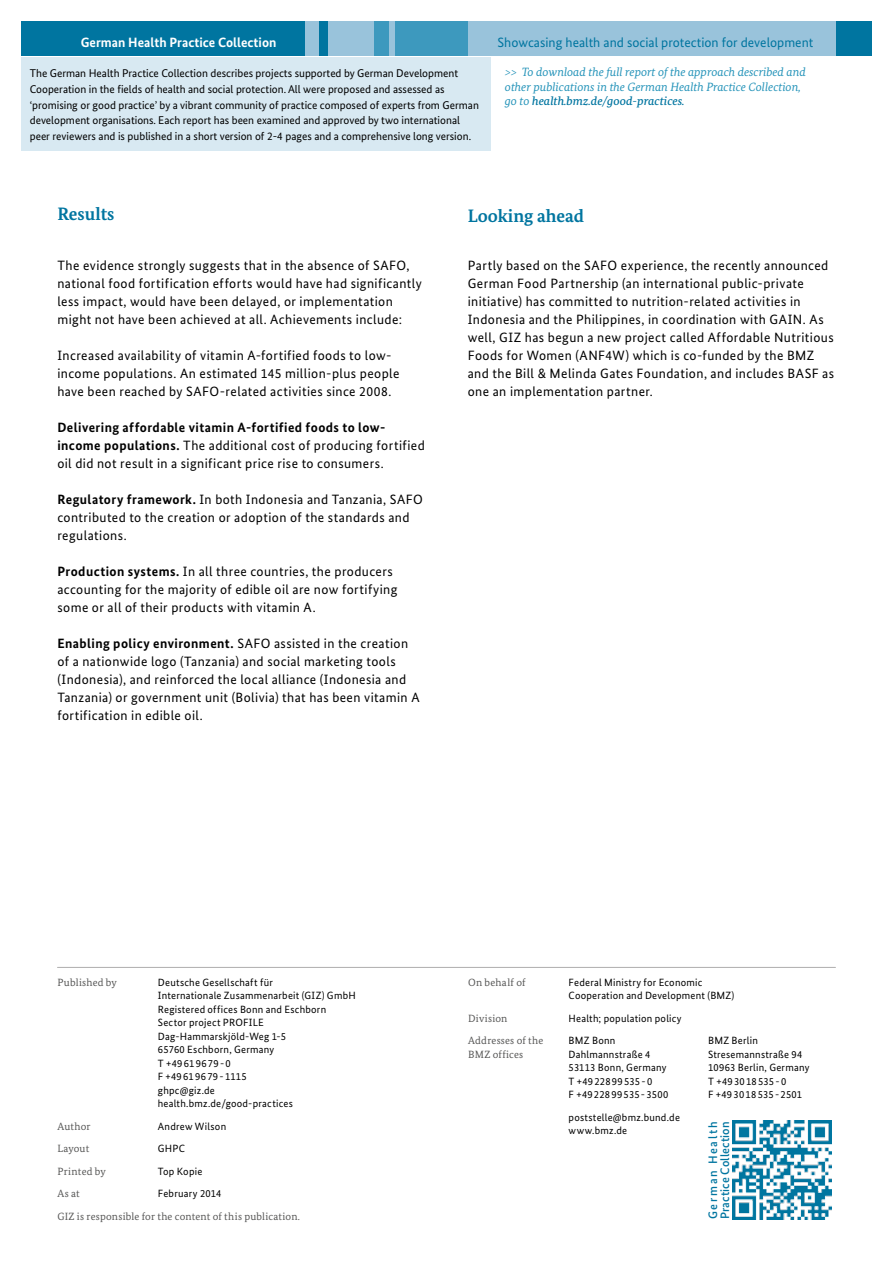
<style>
.page{position:relative;width:893px;height:1263px;background:#fff}
.page>*{position:absolute;margin:0;border:0;box-sizing:border-box;transform-origin:0 0}
.t1{font:700 18px "Bundes Serif";color:#0075a0}
.t2{font:13.5px/18px "Bundes Sans";letter-spacing:.03em;color:#000}
.t3{font:13.5px "Bundes Sans";color:#0075a0}
.t4{font:700 13.5px "Bundes Sans";color:#fff}
.t5{font:500 12.3px/12px "Bundes Sans";letter-spacing:.01em;color:#0075a0}
.t6{font:italic 12px/14.4px "Bundes Serif";color:#2493b9}
.t7{font:11.25px/15.8px "Bundes Sans";color:#000}
.t8{font:10.5px/13.5px "Bundes Sans";letter-spacing:.02em;color:#000}
.t9{font:10.5px "Bundes Serif";letter-spacing:.02em;color:#565655}
.s1{font-weight:500;color:#0075a0}
.s2{font-weight:700}
</style>
<div class="page">
<div style="left:21px;top:21px;width:851px;height:34px;background:#0075a0"></div>
<hr style="left:57px;top:967px;width:779px;height:1px;background:#b5b4b4">
<div style="left:468px;top:21px;width:368px;height:34px;background:#99c3db"></div>
<div style="left:389px;top:21px;width:79px;height:34px;background:#3d99be"></div>
<div style="left:328px;top:21px;width:67px;height:34px;background:#99c3db"></div>
<div style="left:306px;top:21px;width:13px;height:34px;background:#99c3db"></div>
<img style="left:732px;top:1120px;width:99px;height:99px">
<div style="left:21px;top:57px;width:470px;height:94px;background:#d8e9f2"></div>
<div style="left:374px;top:21px;width:15px;height:34px;background:#3d99be"></div>
<p class="t4" style="left:81px;top:34px;width:197px">German Health Practice Collection</p>
<p class="t3" style="left:497px;top:34px;width:317px">Showcasing health and social protection for development</p>
<p class="t7" style="left:30px;top:65px;width:451px">The German Health Practice Collection describes projects supported by German Development Cooperation in the fields of health and social protection. All were proposed and assessed as ‘promising or good practice’ by a vibrant community of practice composed of experts from German development organisations. Each report has been examined and approved by two international peer reviewers and is published in a short version of 2-4 pages and a comprehensive long version.</p>
<p class="t6" style="left:505px;top:65px;width:302px">&gt;&gt; To download the full report of the approach described and other publications in the German Health Practice Collection, go to <span class="s1">health.bmz.de/good-practices.</span></p>
<h1 class="t1" style="left:57px;top:203px;width:59px">Results</h1>
<p class="t2" style="left:57px;top:256px;width:366px">The evidence strongly suggests that in the absence of SAFO, national food fortification efforts would have had significantly less impact, would have been delayed, or implementation might not have been achieved at all. Achievements include:</p>
<p class="t2" style="left:57px;top:346px;width:344px">Increased availability of vitamin A-fortified foods to low&shy;income populations. An estimated 145 million-plus people have been reached by SAFO-related activities since 2008.</p>
<p class="t2" style="left:57px;top:418px;width:369px"><span class="s2">Delivering affordable vitamin A-fortified foods to low&shy;income populations.</span> The additional cost of producing fortified oil did not result in a significant price rise to consumers.</p>
<p class="t2" style="left:57px;top:490px;width:367px"><span class="s2">Regulatory framework.</span> In both Indonesia and Tanzania, SAFO contributed to the creation or adoption of the standards and regulations.</p>
<p class="t2" style="left:57px;top:562px;width:342px"><span class="s2">Production systems.</span> In all three countries, the producers accounting for the majority of edible oil are now fortifying some or all of their products with vitamin A.</p>
<p class="t2" style="left:57px;top:634px;width:364px"><span class="s2">Enabling policy environment.</span> SAFO assisted in the creation of a nationwide logo (Tanzania) and social marketing tools (Indonesia), and reinforced the local alliance (Indonesia and Tanzania) or government unit (Bolivia) that has been vitamin A fortification in edible oil.</p>
<h1 class="t1" style="left:468px;top:205px;width:118px">Looking ahead</h1>
<p class="t2" style="left:468px;top:256px;width:368px">Partly based on the SAFO experience, the recently announced German Food Partnership (an international public-private initiative) has committed to nutrition-related activities in Indonesia and the Philippines, in coordination with GAIN. As well, GIZ has begun a new project called Affordable Nutritious Foods for Women (ANF4W) which is co-funded by the BMZ and the Bill &amp; Melinda Gates Foundation, and includes BASF as one an implementation partner.</p>
<p class="t9" style="left:57px;top:975px;width:61px">Published by</p>
<p class="t8" style="left:158px;top:975px;width:199px">Deutsche Gesellschaft für<br>Internationale Zusammenarbeit (GIZ) GmbH<br>Registered offices Bonn and Eschborn<br>Sector project PROFILE<br>Dag-Hammarskjöld-Weg 1-5<br>65760 Eschborn, Germany<br>T +49619679-0<br>F +49619679-1115<br>ghpc@giz.de<br>health.bmz.de/good-practices</p>
<p class="t9" style="left:57px;top:1119px;width:35px">Author</p>
<p class="t8" style="left:158px;top:1119px;width:70px">Andrew Wilson</p>
<p class="t9" style="left:57px;top:1142px;width:33px">Layout</p>
<p class="t8" style="left:158px;top:1142px;width:29px">GHPC</p>
<p class="t9" style="left:57px;top:1164px;width:50px">Printed by</p>
<p class="t8" style="left:158px;top:1164px;width:46px">Top Kopie</p>
<p class="t9" style="left:57px;top:1187px;width:24px">As at</p>
<p class="t8" style="left:158px;top:1187px;width:65px">February 2014</p>
<p class="t9" style="left:57px;top:1209px;width:244px">GIZ is responsible for the content of this publication.</p>
<p class="t9" style="left:468px;top:975px;width:59px">On behalf of</p>
<p class="t8" style="left:569px;top:975px;width:167px">Federal Ministry for Economic<br>Cooperation and Development (BMZ)</p>
<p class="t9" style="left:468px;top:1011px;width:41px">Division</p>
<p class="t8" style="left:569px;top:1011px;width:115px">Health; population policy</p>
<p class="t9" style="left:468px;top:1034px;width:77px">Addresses of the</p>
<p class="t8" style="left:569px;top:1034px;width:48px">BMZ Bonn</p>
<p class="t8" style="left:708px;top:1034px;width:51px">BMZ Berlin</p>
<p class="t9" style="left:468px;top:1047px;width:57px">BMZ offices</p>
<p class="t8" style="left:569px;top:1047px;width:83px">Dahlmannstraße 4</p>
<p class="t8" style="left:708px;top:1047px;width:96px">Stresemannstraße 94</p>
<p class="t8" style="left:569px;top:1061px;width:99px">53113 Bonn, Germany</p>
<p class="t8" style="left:708px;top:1061px;width:103px">10963 Berlin, Germany</p>
<p class="t8" style="left:569px;top:1074px;width:85px">T +4922899535-0</p>
<p class="t8" style="left:708px;top:1074px;width:80px">T +493018535-0</p>
<p class="t8" style="left:569px;top:1088px;width:101px">F +4922899535-3500</p>
<p class="t8" style="left:708px;top:1088px;width:96px">F +493018535-2501</p>
<p class="t8" style="left:569px;top:1110px;width:113px">poststelle@bmz.bund.de www.bmz.de</p>
<p class="t5" style="left:707px;top:1219px;width:99px;rotate:-90deg">German Health<br>Practice Collection</p>
</div>
